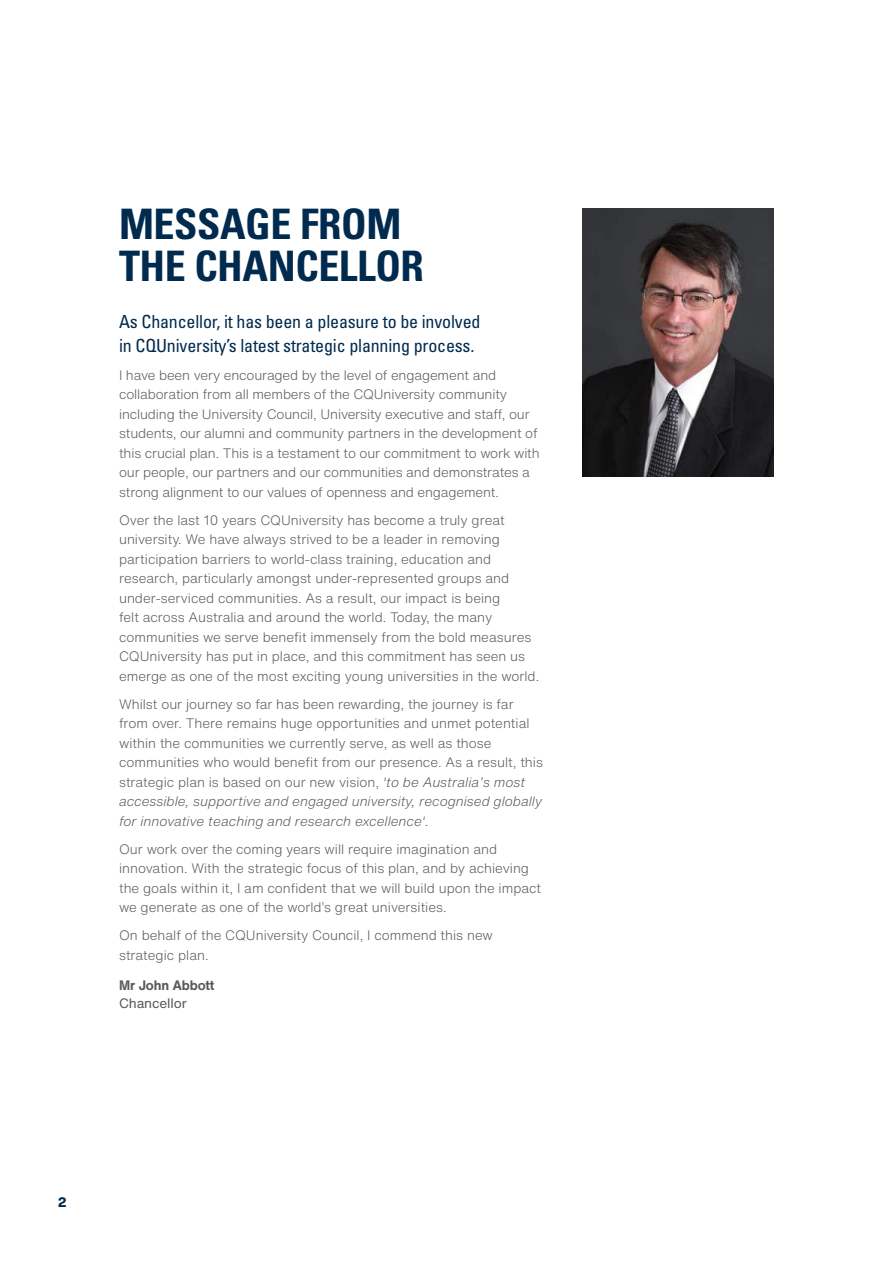
<style>
.page{position:relative;width:893px;height:1263px;background:#fff}
.page>*{position:absolute;margin:0;border:0;box-sizing:border-box;transform-origin:0 0}
.t1{font:700 condensed 42px/42px "Univers LT Std";letter-spacing:-.01em;color:#002a4e}
.t2{font:condensed 18px/24px "Univers LT Std";letter-spacing:-.01em;color:#002a4e}
.t3{font:300 13.5px/19.5px "Helvetica Now Text";color:#58595b}
.t4{font:700 13.5px "Helvetica Now Text";letter-spacing:-.01em;color:#58595b}
.t5{font:13.5px "Helvetica Now Text";letter-spacing:-.01em;color:#58595b}
.t6{font:800 13.5px "Helvetica Now Display";color:#002a4e}
.s1{font-style:italic}
</style>
<div class="page">
<img style="left:583px;top:208px;width:191px;height:268px">
<h1 class="t1" style="left:119px;top:203px;width:306px">MESSAGE FROM<br>THE CHANCELLOR</h1>
<h2 class="t2" style="left:119px;top:309px;width:363px">As Chancellor, it has been a pleasure to be involved in CQUniversity’s latest strategic planning process.</h2>
<p class="t3" style="left:119px;top:365px;width:422px">I have been very encouraged by the level of engagement and collaboration from all members of the CQUniversity community including the University Council, University executive and staff, our students, our alumni and community partners in the development of this crucial plan. This is a testament to our commitment to work with our people, our partners and our communities and demonstrates a strong alignment to our values of openness and engagement.</p>
<p class="t3" style="left:119px;top:510px;width:422px">Over the last 10 years CQUniversity has become a truly great university. We have always strived to be a leader in removing participation barriers to world-class training, education and research, particularly amongst under-represented groups and under-serviced communities. As a result, our impact is being<br>felt across Australia and around the world. Today, the many communities we serve beneft immensely from the bold measures CQUniversity has put in place, and this commitment has seen us emerge as one of the most exciting young universities in the world.</p>
<p class="t3" style="left:119px;top:694px;width:425px">Whilst our journey so far has been rewarding, the journey is far from over. There remains huge opportunities and unmet potential within the communities we currently serve, as well as those communities who would beneft from our presence. As a result, this strategic plan is based on our new vision, <span class="s1">'to be Australia’s most accessible, supportive and engaged university, recognised globally for innovative teaching and research excellence'</span>.</p>
<p class="t3" style="left:119px;top:839px;width:423px">Our work over the coming years will require imagination and innovation. With the strategic focus of this plan, and by achieving the goals within it, I am confdent that we will build upon the impact we generate as one of the world’s great universities.</p>
<p class="t3" style="left:119px;top:925px;width:375px">On behalf of the CQUniversity Council, I commend this new strategic plan.</p>
<p class="t4" style="left:119px;top:975px;width:97px">Mr John Abbott</p>
<p class="t5" style="left:119px;top:993px;width:69px">Chancellor</p>
<p class="t6" style="left:58px;top:1192px;width:10px">2</p>
</div>
